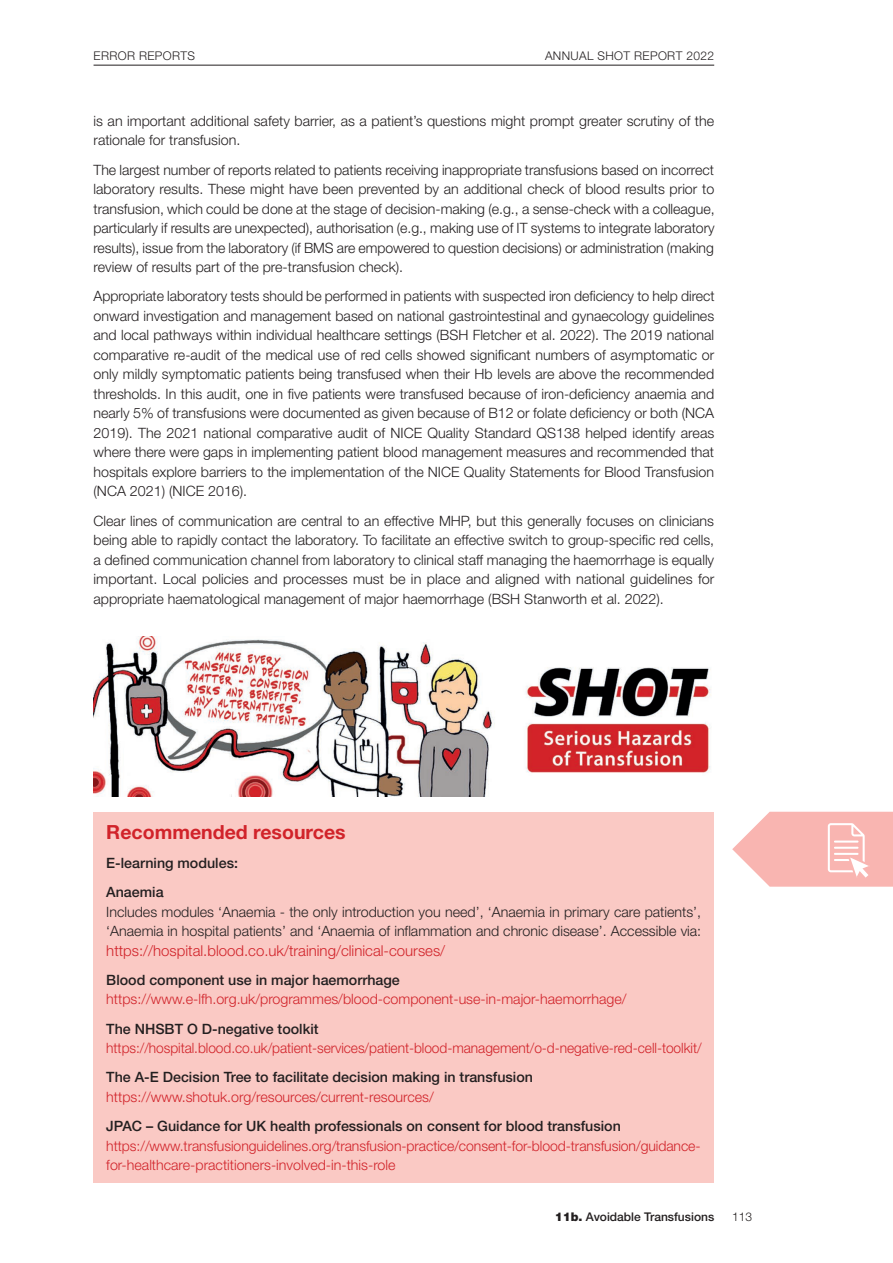
<style>
.page{position:relative;width:893px;height:1263px;background:#fff}
.page>*{position:absolute;margin:0;border:0;box-sizing:border-box;transform-origin:0 0}
.t1{font:700 19.5px "Helvetica Neue LT Std";color:#d1232a}
.t2{font:300 15px "Helvetica Neue LT Std";color:#d1232a}
.t3{font:300 14.25px/19.5px "Helvetica Neue LT Std";color:#231f20;text-align:justify}
.t4{font:300 14.25px/19.5px "Helvetica Neue LT Std";letter-spacing:-.005em;color:#d1232a}
.t5{font:500 14.25px/29.2px "Helvetica Neue LT Std";color:#231f20}
.t6{font:300 12px "Helvetica Neue LT Std";letter-spacing:.03em;color:#231f20}
.t7{font:500 12px "Helvetica Neue LT Std";color:#231f20}
.s1{font-weight:900}
</style>
<div class="page">
<hr style="left:94px;top:65px;width:620px;height:1px;background:#231f20">
<img style="left:94px;top:636px;width:617px;height:160px">
<div style="left:94px;top:812px;width:620px;height:371px;background:#fac9c4"></div>
<svg style="left:732px;top:812px;width:161px;height:75px"></svg>
<p class="t6" style="left:94px;top:48px;width:103px">ERROR REPORTS</p>
<p class="t6" style="left:545px;top:48px;width:171px">ANNUAL SHOT REPORT 2022</p>
<p class="t3" style="left:94px;top:111px;width:622px">is an important additional safety barrier, as a patient’s questions might prompt greater scrutiny of the rationale for transfusion.</p>
<p class="t3" style="left:94px;top:159px;width:623px">The largest number of reports related to patients receiving inappropriate transfusions based on incorrect laboratory results. These might have been prevented by an additional check of blood results prior to transfusion, which could be done at the stage of decision-making (e.g., a sense-check with a colleague, particularly if results are unexpected), authorisation (e.g., making use of IT systems to integrate laboratory results), issue from the laboratory (if BMS are empowered to question decisions) or administration (making review of results part of the pre-transfusion check).</p>
<p class="t3" style="left:94px;top:286px;width:623px">Appropriate laboratory tests should be performed in patients with suspected iron deficiency to help direct onward investigation and management based on national gastrointestinal and gynaecology guidelines and local pathways within individual healthcare settings (BSH Fletcher et al. 2022). The 2019 national comparative re-audit of the medical use of red cells showed significant numbers of asymptomatic or only mildly symptomatic patients being transfused when their Hb levels are above the recommended thresholds. In this audit, one in five patients were transfused because of iron-deficiency anaemia and nearly 5% of transfusions were documented as given because of B12 or folate deficiency or both (NCA 2019). The 2021 national comparative audit of NICE Quality Standard QS138 helped identify areas where there were gaps in implementing patient blood management measures and recommended that hospitals explore barriers to the implementation of the NICE Quality Statements for Blood Transfusion (NCA 2021) (NICE 2016).</p>
<p class="t3" style="left:94px;top:510px;width:622px">Clear lines of communication are central to an effective MHP, but this generally focuses on clinicians being able to rapidly contact the laboratory. To facilitate an effective switch to group-specific red cells, a defined communication channel from laboratory to clinical staff managing the haemorrhage is equally important. Local policies and processes must be in place and aligned with national guidelines for appropriate haematological management of major haemorrhage (BSH Stanworth et al. 2022).</p>
<h1 class="t1" style="left:106px;top:819px;width:241px">Recommended resources</h1>
<p class="t5" style="left:106px;top:848px;width:133px">E-learning modules:<br>Anaemia</p>
<p class="t3" style="left:106px;top:901px;width:596px">Includes modules ‘Anaemia - the only introduction you need’, ‘Anaemia in primary care patients’, ‘Anaemia in hospital patients’ and ‘Anaemia of inflammation and chronic disease’. Accessible via:</p>
<p class="t2" style="left:106px;top:941px;width:340px">https://hospital.blood.co.uk/training/clinical-courses/</p>
<p class="t5" style="left:106px;top:965px;width:295px">Blood component use in major haemorrhage</p>
<p class="t4" style="left:106px;top:989px;width:522px">https://www.e-lfh.org.uk/programmes/blood-component-use-in-major-haemorrhage/</p>
<p class="t5" style="left:106px;top:1014px;width:214px">The NHSBT O D-negative toolkit</p>
<p class="t4" style="left:106px;top:1038px;width:597px">https://hospital.blood.co.uk/patient-services/patient-blood-management/o-d-negative-red-cell-toolkit/</p>
<p class="t5" style="left:106px;top:1062px;width:428px">The A-E Decision Tree to facilitate decision making in transfusion</p>
<p class="t4" style="left:106px;top:1087px;width:329px">https://www.shotuk.org/resources/current-resources/</p>
<p class="t5" style="left:106px;top:1111px;width:516px">JPAC – Guidance for UK health professionals on consent for blood transfusion</p>
<p class="t4" style="left:106px;top:1135px;width:596px">https://www.transfusionguidelines.org/transfusion-practice/consent-for-blood-transfusion/guidance&shy;for-healthcare-practitioners-involved-in-this-role</p>
<p class="t7" style="left:555px;top:1209px;width:161px"><span class="s1">11b.</span> Avoidable Transfusions</p>
<p class="t6" style="left:732px;top:1209px;width:22px">113</p>
</div>
